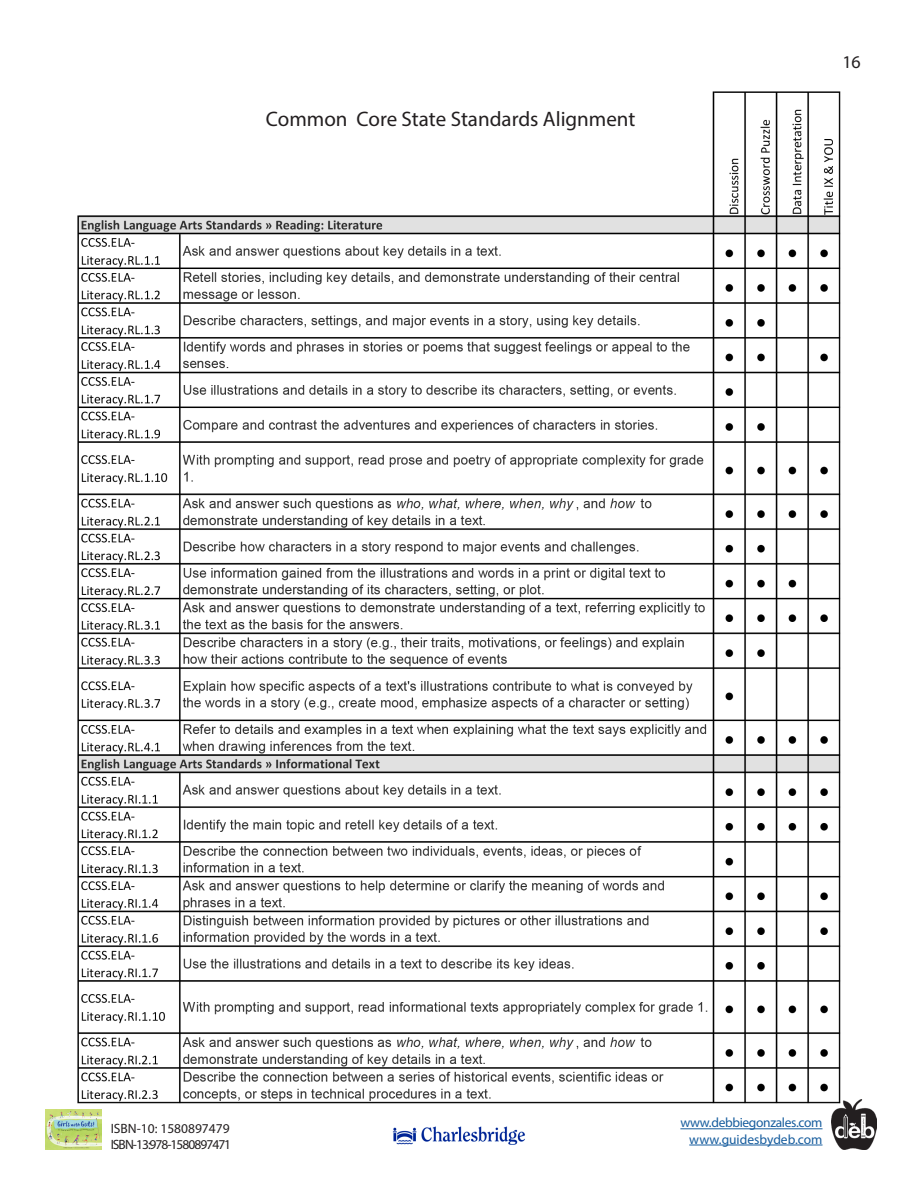
<style>
.page{position:relative;width:918px;height:1188px;background:#fff}
.page>*{position:absolute;margin:0;border:0;box-sizing:border-box;transform-origin:0 0}
.t1{font:21px "Myriad Pro";color:#231f20}
.t2{font:18px "Myriad Pro";color:#231f20}
.t3{font:13.5px/16.2px "Myriad Pro";letter-spacing:-.015em;color:#175d9e;text-align:right}
.t4{font:13.5px/16.2px "Myriad Pro";letter-spacing:-.07em;color:#231f20}
</style>
<div class="page">
<img style="left:832px;top:1100px;width:44px;height:50px">
<img style="left:46px;top:1110px;width:55px;height:40px">
<hr style="left:680px;top:1128px;width:143px;height:1px;background:#175d9e">
<hr style="left:689px;top:1145px;width:134px;height:1px;background:#175d9e">
<img style="left:392px;top:1126px;width:133px;height:19px">
<img style="left:77px;top:91px;width:765px;height:1013px">
<p class="t1" style="left:266px;top:106px;width:371px">Common Core State Standards Alignment</p>
<h2 class="t2" style="left:842px;top:51px;width:20px">16</h2>
<p class="t4" style="left:111px;top:1120px;width:122px">ISBN-10: 1580897479<br>ISBN-13: 978-1580897471</p>
<p class="t3" style="left:680px;top:1115px;width:144px">www.debbiegonzales.com www.guidesbydeb.com</p>
</div>
